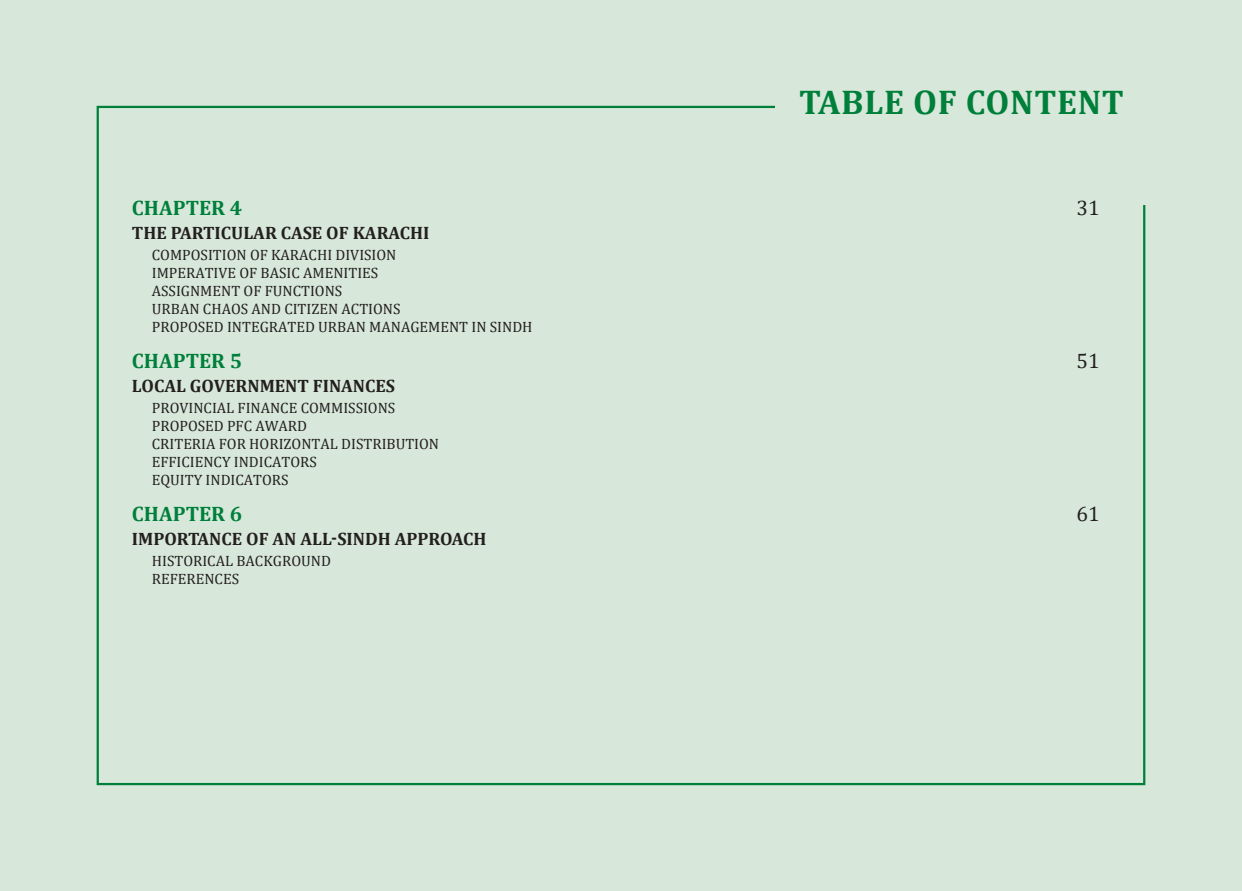
<style>
.page{position:relative;width:1242px;height:891px;background:#d7e8da}
.page>*{position:absolute;margin:0;border:0;box-sizing:border-box;transform-origin:0 0}
.t1{font:700 34.5px "Cambria";letter-spacing:.02em;color:#007f3b}
.t2{font:700 21px "Cambria";color:#007f3b}
.t3{font:21px "Cambria";color:#241f1f}
.t4{font:700 18px "Cambria";color:#241f1f}
.t5{font:15px/18px "Cambria";color:#241f1f}
</style>
<div class="page">
<h1 class="t1" style="left:799px;top:77px;width:326px">TABLE OF CONTENT</h1>
<h2 class="t2" style="left:132px;top:193px;width:112px">CHAPTER 4</h2>
<h2 class="t3" style="left:1077px;top:195px;width:25px">31</h2>
<p class="t4" style="left:132px;top:220px;width:299px">THE PARTICULAR CASE OF KARACHI</p>
<p class="t5" style="left:152px;top:246px;width:382px">COMPOSITION OF KARACHI DIVISION<br>IMPERATIVE OF BASIC AMENITIES<br>ASSIGNMENT OF FUNCTIONS<br>URBAN CHAOS AND CITIZEN ACTIONS<br>PROPOSED INTEGRATED URBAN MANAGEMENT IN SINDH</p>
<h2 class="t2" style="left:132px;top:346px;width:112px">CHAPTER 5</h2>
<h2 class="t3" style="left:1077px;top:348px;width:25px">51</h2>
<p class="t4" style="left:132px;top:373px;width:265px">LOCAL GOVERNMENT FINANCES</p>
<p class="t5" style="left:152px;top:399px;width:289px">PROVINCIAL FINANCE COMMISSIONS<br>PROPOSED PFC AWARD<br>CRITERIA FOR HORIZONTAL DISTRIBUTION<br>EFFICIENCY INDICATORS<br>EQUITY INDICATORS</p>
<h2 class="t2" style="left:132px;top:499px;width:112px">CHAPTER 6</h2>
<h2 class="t3" style="left:1077px;top:501px;width:25px">61</h2>
<p class="t4" style="left:132px;top:526px;width:356px">IMPORTANCE OF AN ALL-SINDH APPROACH</p>
<p class="t5" style="left:152px;top:552px;width:181px">HISTORICAL BACKGROUND<br>REFERENCES</p>
</div>
